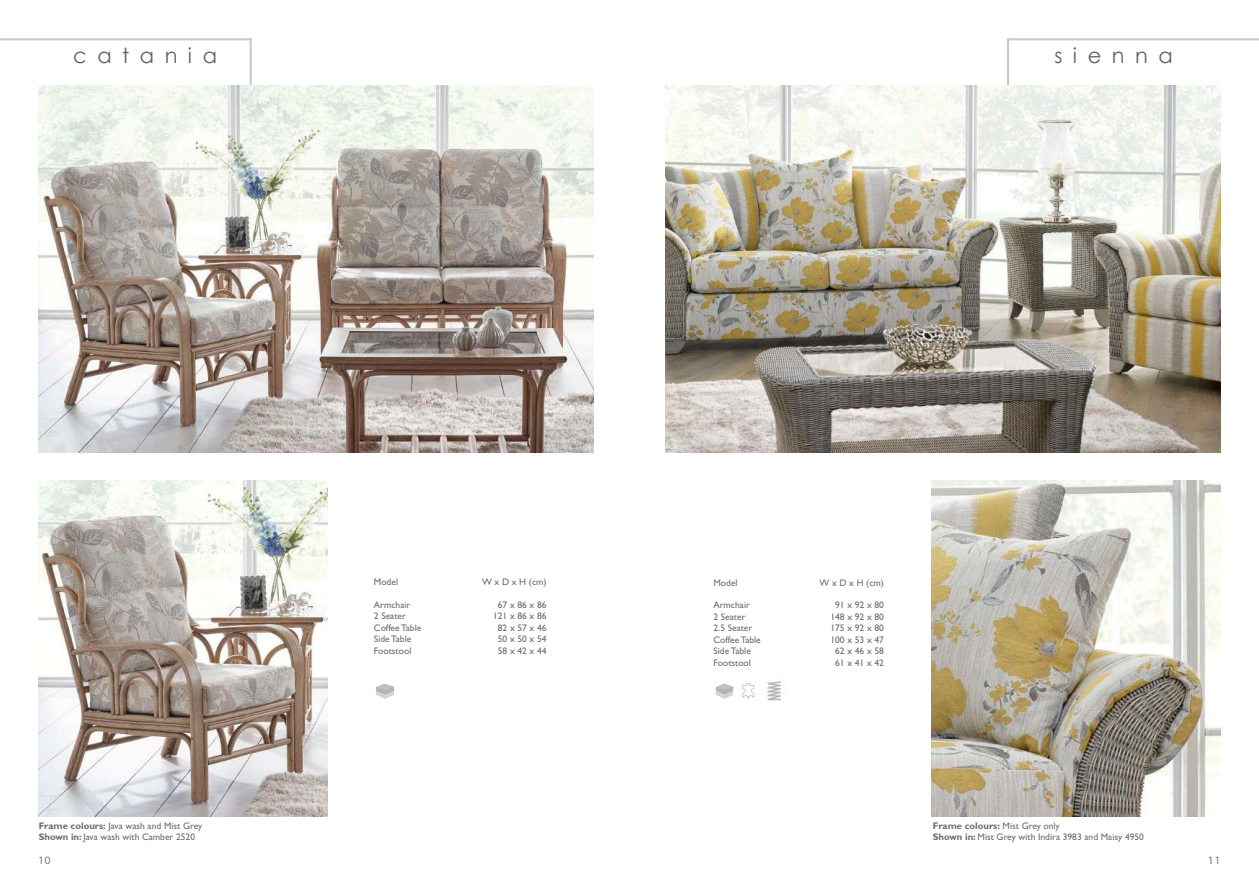
<style>
.page{position:relative;width:1259px;height:893px;background:#fff}
.page>*{position:absolute;margin:0;border:0;box-sizing:border-box;transform-origin:0 0}
.t1{font:21px "Century Gothic";letter-spacing:.5em;color:#616164}
.t2{font:9.6px/11.4px "Gill Sans Std";color:#6c6d70}
.t3{font:9.6px "Thonburi";color:#6c6d70}
.t4{font:9.45px "Thonburi";color:#6c6d70}
.s1{font-weight:700}
</style>
<div class="page">
<img style="left:38px;top:480px;width:289px;height:336px">
<img style="left:931px;top:480px;width:289px;height:336px">
<img style="left:376px;top:683px;width:18px;height:16px">
<img style="left:715px;top:683px;width:19px;height:16px">
<img style="left:742px;top:683px;width:13px;height:16px">
<img style="left:767px;top:681px;width:15px;height:20px">
<hr style="left:1007px;top:38px;width:252px;height:2px;background:#c7c8ca">
<hr style="left:1007px;top:38px;width:2px;height:56px;background:#c7c8ca">
<hr style="left:0;top:38px;width:252px;height:2px;background:#c7c8ca">
<hr style="left:250px;top:38px;width:2px;height:56px;background:#c7c8ca">
<img style="left:38px;top:85px;width:555px;height:367px">
<img style="left:665px;top:85px;width:555px;height:367px">
<h1 class="t1" style="left:73px;top:43px;width:145px">catania</h1>
<h1 class="t1" style="left:1054px;top:43px;width:120px">sienna</h1>
<p class="t2" style="left:39px;top:820px;width:165px"><span class="s1">Frame colours:</span> Java wash and Mist Grey<br><span class="s1">Shown in:</span> Java wash with Camber 2520</p>
<p class="t4" style="left:38px;top:855px;width:14px">10</p>
<p class="t2" style="left:374px;top:576px;width:26px">Model</p>
<p class="t2" style="left:374px;top:599px;width:49px">Armchair<br>2 Seater<br>Coffee Table<br>Side Table<br>Footstool</p>
<p class="t2" style="left:482px;top:576px;width:66px">W x D x H (cm)</p>
<p class="t2" style="left:493px;top:599px;width:55px;text-align:center">67 x 86 x 86<br>121 x 86 x 86<br>82 x 57 x 46<br>50 x 50 x 54<br>58 x 42 x 44</p>
<p class="t2" style="left:713px;top:577px;width:26px">Model</p>
<p class="t2" style="left:713px;top:599px;width:49px">Armchair<br>2 Seater<br>2.5 Seater<br>Coffee Table<br>Side Table<br>Footstool</p>
<p class="t2" style="left:819px;top:577px;width:66px">W x D x H (cm)</p>
<p class="t2" style="left:830px;top:599px;width:55px;text-align:center">91 x 92 x 80<br>148 x 92 x 80<br>175 x 92 x 80<br>100 x 53 x 47<br>62 x 46 x 58<br>61 x 41 x 42</p>
<p class="t2" style="left:932px;top:820px;width:213px"><span class="s1">Frame colours:</span> Mist Grey only<br><span class="s1">Shown in:</span> Mist Grey with Indira 3983 and Maisy 4950</p>
<p class="t3" style="left:1208px;top:855px;width:14px">11</p>
</div>
